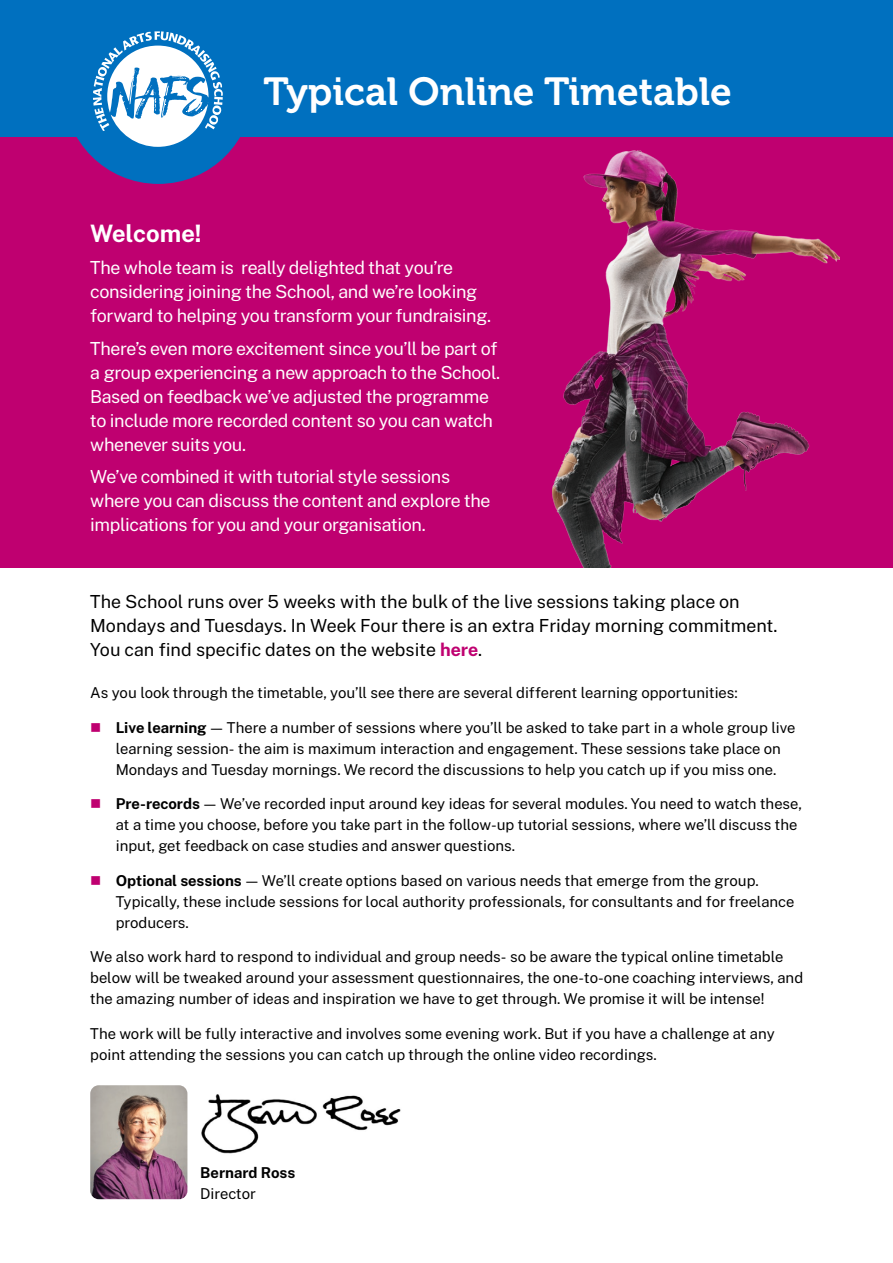
<style>
.page{position:relative;width:893px;height:1263px;background:#fff}
.page>*{position:absolute;margin:0;border:0;box-sizing:border-box;transform-origin:0 0}
.t1{font:39px "Museo 700";color:#fff}
.t2{font:700 24px "Public Sans";color:#fff}
.t3{font:18px/24px "Public Sans";letter-spacing:-.02em;color:#fff}
.t4{font:18px/24px "Public Sans";color:#000}
.t5{font:15px/21px "Public Sans";color:#000}
.t6{font:700 15px "Public Sans";color:#000}
.s1{font-weight:700;color:#bf0070}
.s2{font-weight:700}
</style>
<div class="page">
<div style="left:0;top:38px;width:893px;height:530px;background:#bf0070"></div>
<img style="left:553px;top:151px;width:286px;height:417px">
<div style="left:0;top:0;width:893px;height:136px;background:#0070bf"></div>
<svg style="left:64px;top:31px;width:189px;height:153px"></svg>
<img style="left:201px;top:1094px;width:200px;height:60px">
<img style="left:90px;top:1085px;width:97px;height:114px">
<h1 class="t1" style="left:264px;top:70px;width:470px">Typical Online Timetable</h1>
<h2 class="t2" style="left:90px;top:214px;width:113px">Welcome!</h2>
<p class="t3" style="left:90px;top:255px;width:402px">The whole team is really delighted that you’re considering joining the School, and we’re looking forward to helping you transform your fundraising.</p>
<p class="t3" style="left:90px;top:336px;width:411px">There’s even more excitement since you’ll be part of a group experiencing a new approach to the School.<br>Based on feedback we’ve adjusted the programme to include more recorded content so you can watch whenever suits you.</p>
<p class="t3" style="left:90px;top:464px;width:402px">We’ve combined it with tutorial style sessions where you can discuss the content and explore the implications for you and your organisation.</p>
<p class="t4" style="left:90px;top:588px;width:689px">The School runs over 5 weeks with the bulk of the live sessions taking place on<br>Mondays and Tuesdays. In Week Four there is an extra Friday morning commitment.<br>You can find specific dates on the website <span class="s1">here</span>.</p>
<p class="t5" style="left:90px;top:681px;width:649px">As you look through the timetable, you’ll see there are several different learning opportunities:</p>
<p class="t5" style="left:116px;top:716px;width:681px"><span class="s2">Live learning</span> — There a number of sessions where you’ll be asked to take part in a whole group live learning session- the aim is maximum interaction and engagement. These sessions take place on<br>Mondays and Tuesday mornings. We record the discussions to help you catch up if you miss one.</p>
<p class="t5" style="left:116px;top:792px;width:688px"><span class="s2">Pre-records</span> — We’ve recorded input around key ideas for several modules. You need to watch these, at a time you choose, before you take part in the follow-up tutorial sessions, where we’ll discuss the input, get feedback on case studies and answer questions.</p>
<p class="t5" style="left:116px;top:869px;width:680px"><span class="s2">Optional sessions</span> — We’ll create options based on various needs that emerge from the group.<br>Typically, these include sessions for local authority professionals, for consultants and for freelance producers.</p>
<p class="t5" style="left:90px;top:945px;width:714px">We also work hard to respond to individual and group needs- so be aware the typical online timetable below will be tweaked around your assessment questionnaires, the one-to-one coaching interviews, and the amazing number of ideas and inspiration we have to get through. We promise it will be intense!</p>
<p class="t5" style="left:90px;top:1022px;width:686px">The work will be fully interactive and involves some evening work. But if you have a challenge at any point attending the sessions you can catch up through the online video recordings.</p>
<p class="t6" style="left:200px;top:1161px;width:97px">Bernard Ross</p>
<p class="t5" style="left:200px;top:1182px;width:57px">Director</p>
</div>
